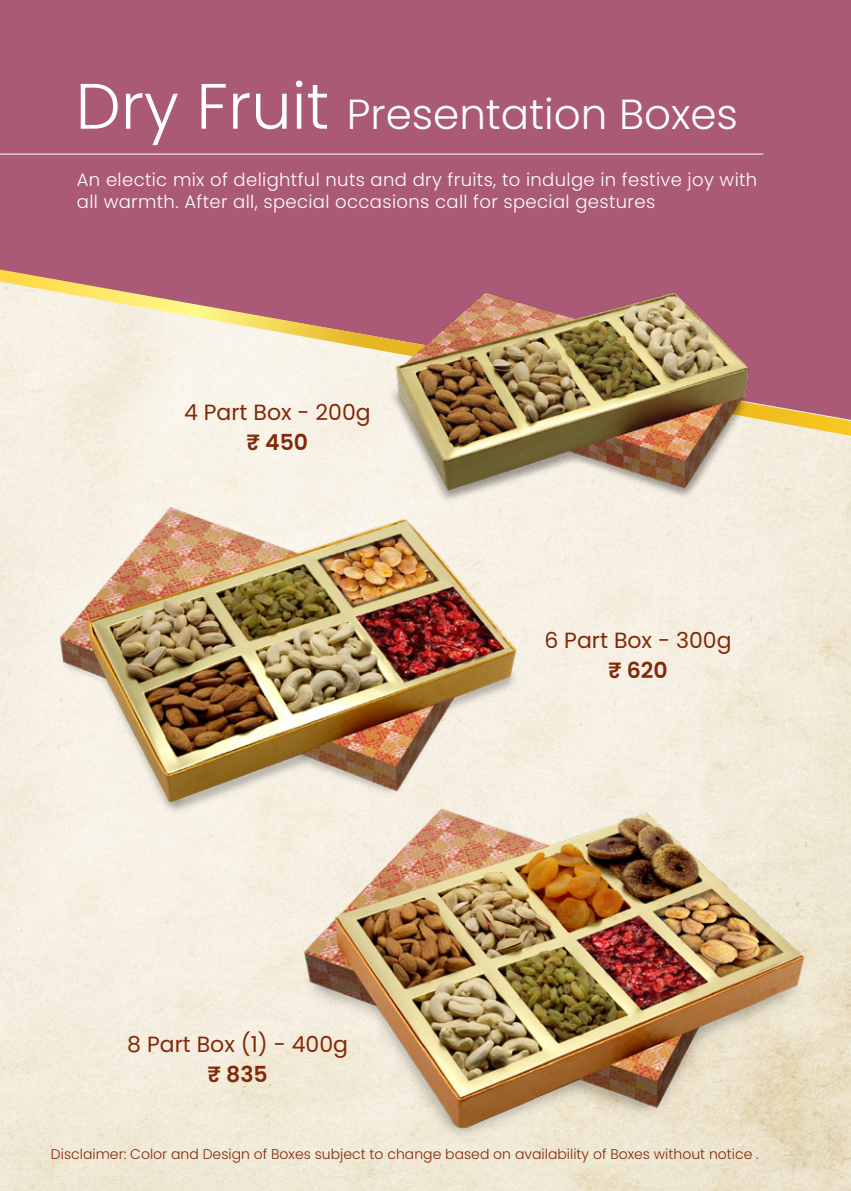
<style>
.page{position:relative;width:851px;height:1191px;background:#fff}
.page>*{position:absolute;margin:0;border:0;box-sizing:border-box;transform-origin:0 0}
.t1{font:300 42px "Poppins";color:#fff}
.t2{font:22px "Poppins";color:#832809}
.t3{font:600 22px "Poppins";color:#832809}
.t4{font:300 18px/21.6px "Poppins";letter-spacing:.02em;color:#fff}
.t5{font:300 14px "Poppins";color:#832809}
.s1{font-size:64px}
</style>
<div class="page">
<img style="left:0;top:436px;width:850px;height:755px">
<div style="left:0;top:0;width:850px;height:269px;background:#aa5976"></div>
<svg style="left:0;top:269px;width:850px;height:167px;background:#e0c2b8"></svg>
<hr style="left:0;top:154px;width:763px;height:1px;background:#fff">
<img style="left:364px;top:221px;width:423px;height:313px">
<img style="left:0;top:473px;width:555px;height:373px">
<img style="left:283px;top:799px;width:533px;height:343px">
<h1 class="t1" style="left:76px;top:90px;width:663px"><span class="s1">Dry Fruit</span> Presentation Boxes</h1>
<p class="t4" style="left:77px;top:169px;width:681px">An electic mix of delightful nuts and dry fruits, to indulge in festive joy with all warmth. After all, special occasions call for special gestures</p>
<p class="t2" style="left:184px;top:399px;width:188px">4 Part Box - 200g</p>
<p class="t3" style="left:246px;top:429px;width:63px">₹ 450</p>
<p class="t2" style="left:127px;top:1031px;width:222px">8 Part Box (1) - 400g</p>
<p class="t3" style="left:207px;top:1061px;width:62px">₹ 835</p>
<p class="t2" style="left:544px;top:627px;width:188px">6 Part Box - 300g</p>
<p class="t3" style="left:608px;top:657px;width:61px">₹ 620</p>
<p class="t5" style="left:51px;top:1145px;width:709px">Disclaimer: Color and Design of Boxes subject to change based on availability of Boxes without notice .</p>
</div>
